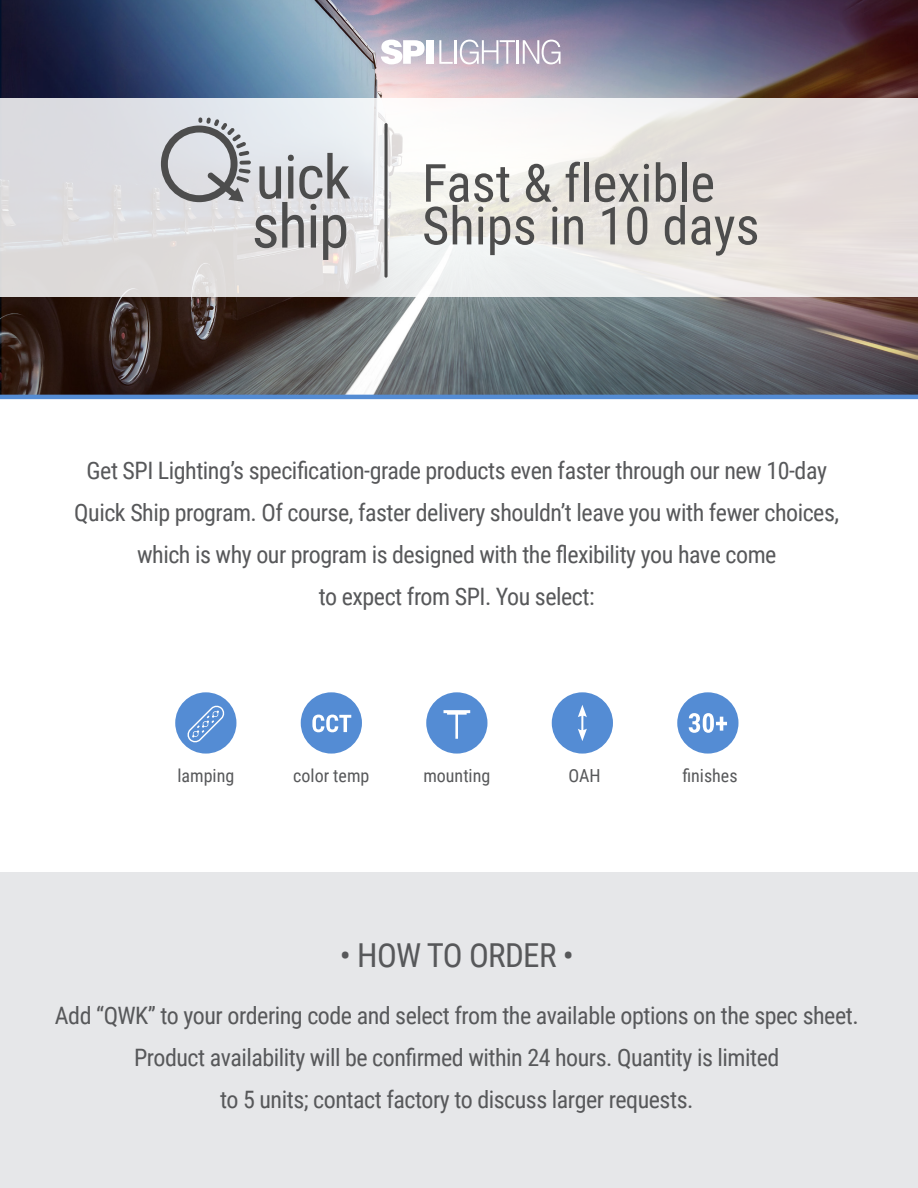
<style>
.page{position:relative;width:918px;height:1188px;background:#fff}
.page>*{position:absolute;margin:0;border:0;box-sizing:border-box;transform-origin:0 0}
.t1{font:33px "Roboto Condensed";letter-spacing:-.02em;color:#57585a}
.t2{font:24px/42px "Roboto Condensed";letter-spacing:-.02em;color:#57585a;text-align:center}
.t3{font:18px "Roboto Condensed";color:#57585a}
</style>
<div class="page">
<div style="left:0;top:873px;width:918px;height:315px;background:#e6e7e9"></div>
<img style="left:0;top:0;width:918px;height:395px">
<svg style="left:0;top:98px;width:918px;height:199px;fill:#e4dfdf"></svg>
<svg style="left:161px;top:117px;width:189px;height:143px;background:#c5c6c9"></svg>
<svg style="left:566px;top:162px;width:14px;height:40px"></svg>
<div style="left:584px;top:162px;width:5px;height:40px;background:#4d4d4d"></div>
<div style="left:682px;top:162px;width:5px;height:40px;background:#4d4d4d"></div>
<svg style="left:693px;top:173px;width:20px;height:29px"></svg>
<svg style="left:424px;top:164px;width:133px;height:91px"></svg>
<svg style="left:564px;top:216px;width:19px;height:28px"></svg>
<svg style="left:595px;top:164px;width:54px;height:81px;background:#b8b6b2"></svg>
<svg style="left:656px;top:162px;width:29px;height:83px;background:#afaca9"></svg>
<svg style="left:691px;top:216px;width:66px;height:40px;background:#b7b3af"></svg>
<svg style="left:384px;top:123px;width:4px;height:155px"></svg>
<svg style="left:381px;top:40px;width:44px;height:24px"></svg>
<div style="left:426px;top:40px;width:7px;height:24px;background:#fff"></div>
<svg style="left:439px;top:40px;width:14px;height:24px"></svg>
<hr style="left:455px;top:40px;width:2px;height:24px;background:#fff">
<svg style="left:460px;top:40px;width:55px;height:24px"></svg>
<hr style="left:517px;top:40px;width:2px;height:24px;background:#fff">
<svg style="left:523px;top:40px;width:38px;height:24px"></svg>
<div style="left:677px;top:692px;width:62px;height:62px;background:#548cd4;border-radius:50%"></div>
<svg style="left:689px;top:713px;width:38px;height:20px"></svg>
<div style="left:552px;top:692px;width:61px;height:62px;background:#548cd4;border-radius:50%"></div>
<svg style="left:578px;top:705px;width:9px;height:36px"></svg>
<div style="left:175px;top:692px;width:61px;height:62px;background:#548cd4;border-radius:50%"></div>
<div style="left:301px;top:692px;width:61px;height:62px;background:#548cd4;border-radius:50%"></div>
<svg style="left:312px;top:715px;width:39px;height:17px"></svg>
<hr style="left:0;top:395px;width:918px;height:4px;background:#548cd4">
<svg style="left:187px;top:705px;width:38px;height:38px"></svg>
<div style="left:426px;top:692px;width:61px;height:62px;background:#548cd4;border-radius:50%"></div>
<svg style="left:444px;top:710px;width:26px;height:29px"></svg>
<p class="t2" style="left:74px;top:448px;width:766px">Get SPI Lighting’s specification-grade products even faster through our new 10-day<br>Quick Ship program. Of course, faster delivery shouldn’t leave you with fewer choices, which is why our program is designed with the flexibility you have come</p>
<p class="t2" style="left:319px;top:574px;width:277px">to expect from SPI. You select:</p>
<p class="t3" style="left:177px;top:763px;width:58px">lamping</p>
<p class="t3" style="left:293px;top:763px;width:78px">color temp</p>
<p class="t3" style="left:423px;top:763px;width:68px">mounting</p>
<p class="t3" style="left:568px;top:763px;width:34px">OAH</p>
<p class="t3" style="left:682px;top:763px;width:57px">finishes</p>
<p class="t1" style="left:340px;top:933px;width:236px">• HOW TO ORDER •</p>
<p class="t2" style="left:55px;top:994px;width:805px">Add “QWK” to your ordering code and select from the available options on the spec sheet.<br>Product availability will be confirmed within 24 hours. Quantity is limited</p>
<p class="t2" style="left:220px;top:1078px;width:475px">to 5 units; contact factory to discuss larger requests.</p>
</div>
